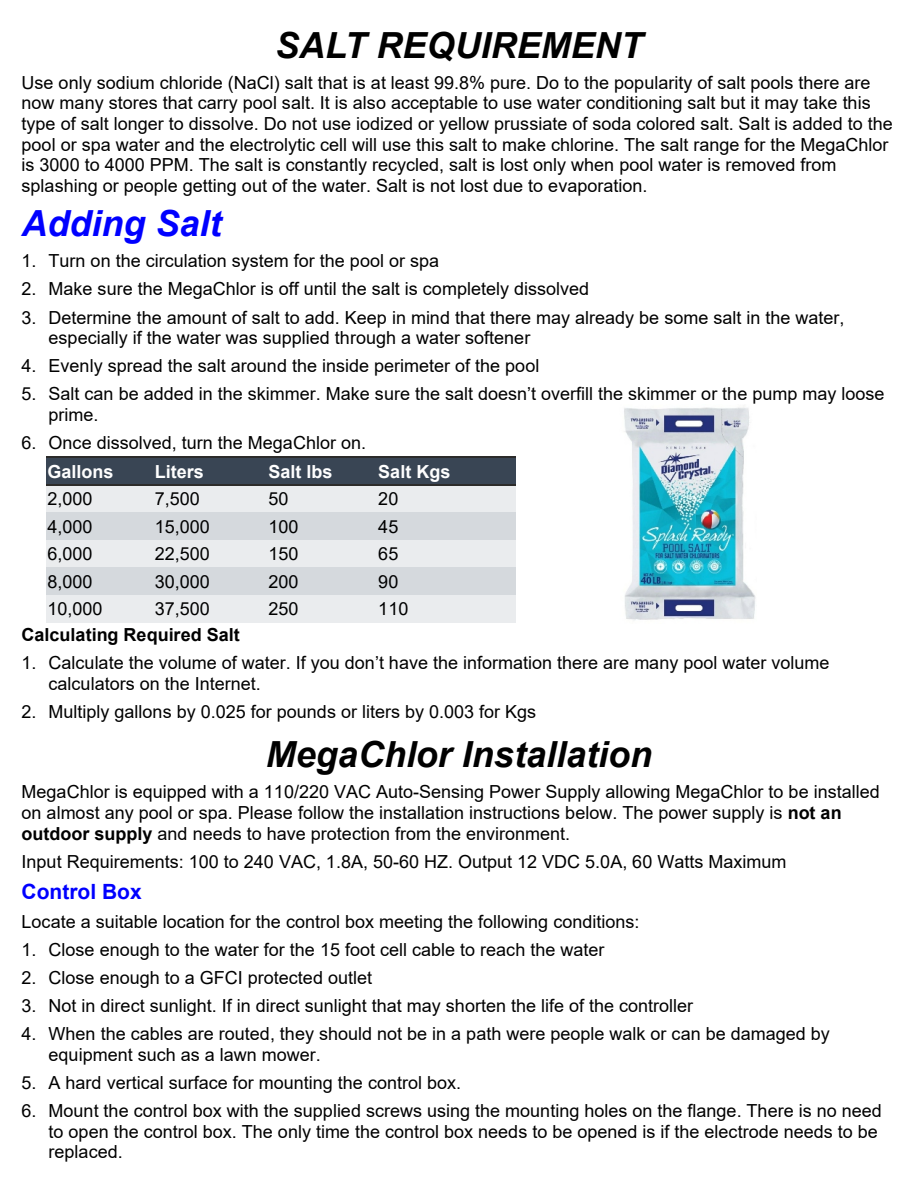
<style>
.page{position:relative;width:918px;height:1188px;background:#fff}
.page>*{position:absolute;margin:0;border:0;box-sizing:border-box;transform-origin:0 0}
.t1{font:italic 700 36px "Arial";color:#000}
.t2{font:italic 700 36px "Arial";color:#00f}
.t3{font:700 21px "Arial";color:#00f}
.t4{font:18px/20.7px "Arial";color:#000}
.t5{font:700 18px "Arial";color:#fefefe}
.t6{font:700 18px "Arial";color:#000}
.s1{font-weight:700}
</style>
<div class="page">
<div style="left:46px;top:457px;width:107px;height:28px;background:#394554"></div>
<div style="left:153px;top:457px;width:114px;height:28px;background:#394554"></div>
<div style="left:267px;top:457px;width:110px;height:28px;background:#394554"></div>
<div style="left:377px;top:457px;width:138px;height:28px;background:#394554"></div>
<div style="left:46px;top:485px;width:107px;height:27px;background:#eaecee"></div>
<div style="left:153px;top:485px;width:114px;height:27px;background:#eaecee"></div>
<div style="left:267px;top:485px;width:110px;height:27px;background:#eaecee"></div>
<div style="left:377px;top:485px;width:138px;height:27px;background:#eaecee"></div>
<div style="left:46px;top:512px;width:107px;height:28px;background:#d5d9dd"></div>
<div style="left:153px;top:512px;width:114px;height:28px;background:#d5d9dd"></div>
<div style="left:267px;top:512px;width:110px;height:28px;background:#d5d9dd"></div>
<div style="left:377px;top:512px;width:138px;height:28px;background:#d5d9dd"></div>
<div style="left:46px;top:540px;width:107px;height:27px;background:#eaecee"></div>
<div style="left:153px;top:540px;width:114px;height:27px;background:#eaecee"></div>
<div style="left:267px;top:540px;width:110px;height:27px;background:#eaecee"></div>
<div style="left:377px;top:540px;width:138px;height:27px;background:#eaecee"></div>
<div style="left:46px;top:567px;width:107px;height:28px;background:#d5d9dd"></div>
<div style="left:153px;top:567px;width:114px;height:28px;background:#d5d9dd"></div>
<div style="left:267px;top:567px;width:110px;height:28px;background:#d5d9dd"></div>
<div style="left:377px;top:567px;width:138px;height:28px;background:#d5d9dd"></div>
<div style="left:46px;top:595px;width:107px;height:27px;background:#eaecee"></div>
<div style="left:153px;top:595px;width:114px;height:27px;background:#eaecee"></div>
<div style="left:267px;top:595px;width:110px;height:27px;background:#eaecee"></div>
<div style="left:377px;top:595px;width:138px;height:27px;background:#eaecee"></div>
<hr style="left:46px;top:457px;width:107px;height:1px;background:#2c2b2a">
<hr style="left:153px;top:457px;width:114px;height:1px;background:#2c2b2a">
<hr style="left:267px;top:457px;width:110px;height:1px;background:#2c2b2a">
<hr style="left:377px;top:457px;width:138px;height:1px;background:#2c2b2a">
<hr style="left:46px;top:484px;width:107px;height:2px;background:#2c2b2a">
<hr style="left:153px;top:484px;width:114px;height:2px;background:#2c2b2a">
<hr style="left:267px;top:484px;width:110px;height:2px;background:#2c2b2a">
<hr style="left:377px;top:484px;width:138px;height:2px;background:#2c2b2a">
<img style="left:624px;top:407px;width:132px;height:213px">
<h1 class="t1" style="left:275px;top:31px;width:369px">SALT REQUIREMENT</h1>
<p class="t4" style="left:22px;top:74px;width:873px">Use only sodium chloride (NaCl) salt that is at least 99.8% pure. Do to the popularity of salt pools there are now many stores that carry pool salt. It is also acceptable to use water conditioning salt but it may take this type of salt longer to dissolve. Do not use iodized or yellow prussiate of soda colored salt. Salt is added to the pool or spa water and the electrolytic cell will use this salt to make chlorine. The salt range for the MegaChlor is 3000 to 4000 PPM. The salt is constantly recycled, salt is lost only when pool water is removed from splashing or people getting out of the water. Salt is not lost due to evaporation.</p>
<h1 class="t2" style="left:22px;top:210px;width:201px">Adding Salt</h1>
<p class="t4" style="left:22px;top:252px;width:419px">1. Turn on the circulation system for the pool or spa</p>
<p class="t4" style="left:22px;top:280px;width:569px">2. Make sure the MegaChlor is off until the salt is completely dissolved</p>
<p class="t4" style="left:49px;top:308px;width:797px;text-indent:-27px">3. Determine the amount of salt to add. Keep in mind that there may already be some salt in the water, especially if the water was supplied through a water softener</p>
<p class="t4" style="left:22px;top:357px;width:519px">4. Evenly spread the salt around the inside perimeter of the pool</p>
<p class="t4" style="left:49px;top:385px;width:837px;text-indent:-27px">5. Salt can be added in the skimmer. Make sure the salt doesn’t overfill the skimmer or the pump may loose prime.</p>
<p class="t4" style="left:22px;top:434px;width:346px">6. Once dissolved, turn the MegaChlor on.</p>
<p class="t5" style="left:48px;top:465px;width:68px">Gallons</p>
<p class="t5" style="left:155px;top:465px;width:51px">Liters</p>
<p class="t5" style="left:268px;top:465px;width:66px">Salt lbs</p>
<p class="t5" style="left:378px;top:465px;width:74px">Salt Kgs</p>
<p class="t4" style="left:48px;top:490px;width:47px">2,000</p>
<p class="t4" style="left:155px;top:490px;width:47px">7,500</p>
<p class="t4" style="left:268px;top:490px;width:22px">50</p>
<p class="t4" style="left:378px;top:490px;width:22px">20</p>
<p class="t4" style="left:48px;top:518px;width:47px">4,000</p>
<p class="t4" style="left:155px;top:518px;width:57px">15,000</p>
<p class="t4" style="left:268px;top:518px;width:32px">100</p>
<p class="t4" style="left:378px;top:518px;width:22px">45</p>
<p class="t4" style="left:48px;top:545px;width:47px">6,000</p>
<p class="t4" style="left:155px;top:545px;width:57px">22,500</p>
<p class="t4" style="left:268px;top:545px;width:32px">150</p>
<p class="t4" style="left:378px;top:545px;width:22px">65</p>
<p class="t4" style="left:48px;top:573px;width:47px">8,000</p>
<p class="t4" style="left:155px;top:573px;width:57px">30,000</p>
<p class="t4" style="left:268px;top:573px;width:32px">200</p>
<p class="t4" style="left:378px;top:573px;width:22px">90</p>
<p class="t4" style="left:48px;top:600px;width:57px">10,000</p>
<p class="t4" style="left:155px;top:600px;width:57px">37,500</p>
<p class="t4" style="left:268px;top:600px;width:32px">250</p>
<p class="t4" style="left:378px;top:600px;width:32px">110</p>
<p class="t6" style="left:22px;top:628px;width:220px">Calculating Required Salt</p>
<p class="t4" style="left:49px;top:654px;width:782px;text-indent:-27px">1. Calculate the volume of water. If you don’t have the information there are many pool water volume calculators on the Internet.</p>
<p class="t4" style="left:22px;top:703px;width:516px">2. Multiply gallons by 0.025 for pounds or liters by 0.003 for Kgs</p>
<h1 class="t1" style="left:266px;top:741px;width:388px">MegaChlor Installation</h1>
<p class="t4" style="left:22px;top:783px;width:860px">MegaChlor is equipped with a 110/220 VAC Auto-Sensing Power Supply allowing MegaChlor to be installed on almost any pool or spa. Please follow the installation instructions below. The power supply is <span class="s1">not an outdoor supply</span> and needs to have protection from the environment.</p>
<p class="t4" style="left:22px;top:853px;width:766px">Input Requirements: 100 to 240 VAC, 1.8A, 50-60 HZ. Output 12 VDC 5.0A, 60 Watts Maximum</p>
<p class="t3" style="left:22px;top:883px;width:122px">Control Box</p>
<p class="t4" style="left:22px;top:913px;width:619px">Locate a suitable location for the control box meeting the following conditions:</p>
<p class="t4" style="left:22px;top:941px;width:584px">1. Close enough to the water for the 15 foot cell cable to reach the water</p>
<p class="t4" style="left:22px;top:969px;width:352px">2. Close enough to a GFCI protected outlet</p>
<p class="t4" style="left:22px;top:997px;width:673px">3. Not in direct sunlight. If in direct sunlight that may shorten the life of the controller</p>
<p class="t4" style="left:49px;top:1025px;width:783px;text-indent:-27px">4. When the cables are routed, they should not be in a path were people walk or can be damaged by equipment such as a lawn mower.</p>
<p class="t4" style="left:22px;top:1074px;width:441px">5. A hard vertical surface for mounting the control box.</p>
<p class="t4" style="left:49px;top:1102px;width:835px;text-indent:-27px">6. Mount the control box with the supplied screws using the mounting holes on the flange. There is no need to open the control box. The only time the control box needs to be opened is if the electrode needs to be replaced.</p>
</div>
